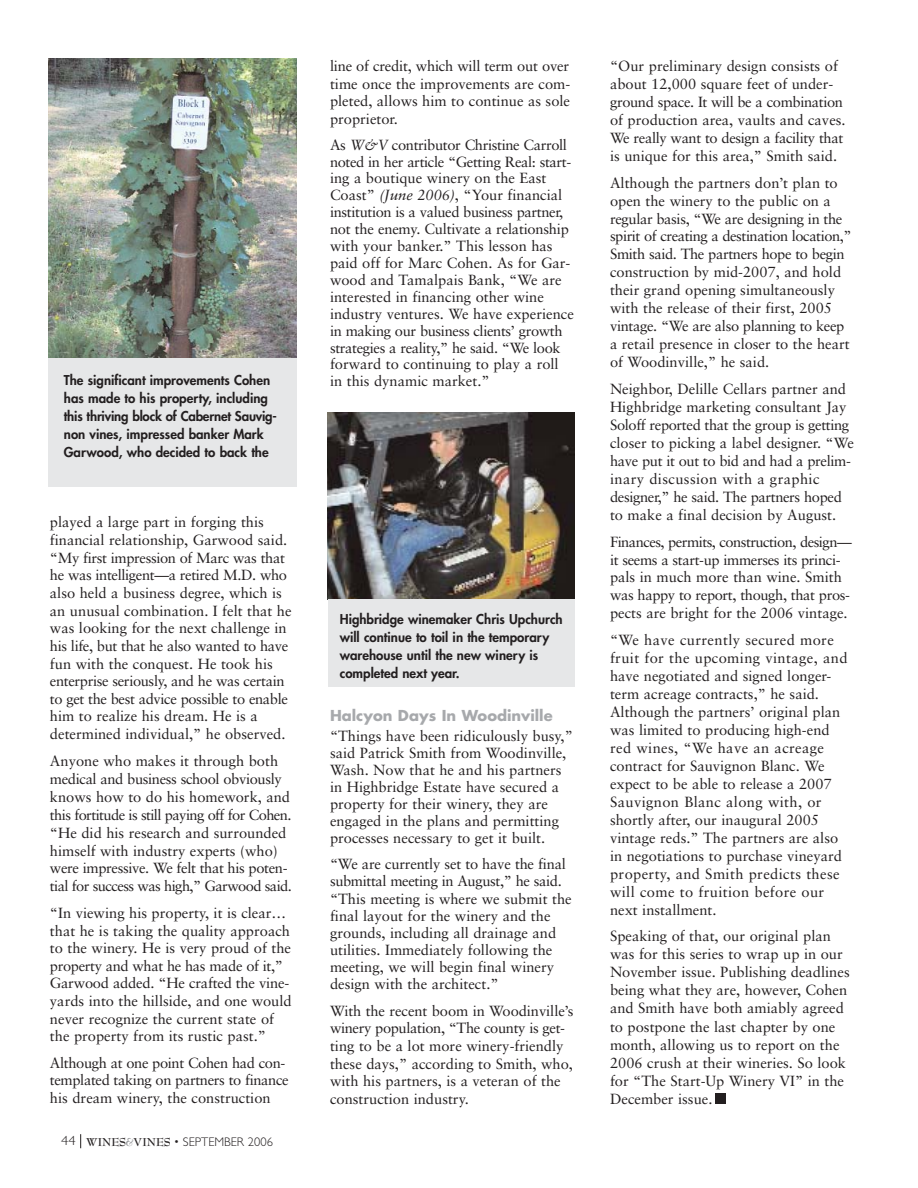
<style>
.page{position:relative;width:918px;height:1188px;background:#fff}
.page>*{position:absolute;margin:0;border:0;box-sizing:border-box;transform-origin:0 0}
.t1{font:14.7px/18px "Sabon";color:#231f20}
.t2{font:14.7px/18px "Sabon";letter-spacing:-.025em;color:#231f20}
.t3{font:700 14.7px "Futura";color:#a7a9ac}
.t4{font:800 13.2px/18px "Futura";color:#231f20}
.t5{font:300 13.2px "Gill Sans";color:#231f20;scale:1.1 1}
.t6{font:300 12.45px "Gill Sans";color:#231f20}
.s1{font-family:"Bernhard Modern";font-weight:700}
.s2{font-family:"Bernhard Modern";font-weight:700;color:#939598}
.s3{font-family:"Helvetica";font-weight:400}
.s4{font-style:italic}
</style>
<div class="page">
<svg style="left:80px;top:1134px;width:1px;height:14px"></svg>
<img style="left:49px;top:58px;width:248px;height:300px">
<img style="left:328px;top:413px;width:247px;height:187px">
<div style="left:49px;top:358px;width:248px;height:128px;background:#e6e7e8"></div>
<div style="left:328px;top:600px;width:247px;height:87px;background:#e6e7e8"></div>
<div style="left:715px;top:1093px;width:10px;height:10px;background:#231f20"></div>
<p class="t4" style="left:64px;top:372px;width:215px">The significant improvements Cohen has made to his property, including this thriving block of Cabernet Sauvig&shy;non vines, impressed banker Mark Garwood, who decided to back the</p>
<p class="t1" style="left:50px;top:515px;width:243px">played a large part in forging this financial relationship, Garwood said. “My first impression of Marc was that he was intelligent—a retired M.D. who also held a business degree, which is an unusual combination. I felt that he was looking for the next challenge in his life, but that he also wanted to have fun with the conquest. He took his enterprise seriously, and he was certain to get the best advice possible to enable him to realize his dream. He is a determined individual,” he observed.</p>
<p class="t2" style="left:50px;top:753px;width:243px">Anyone who makes it through both medical and business school obviously knows how to do his homework, and this fortitude is still paying off for Cohen. “He did his research and surrounded himself with industry experts (who) were impressive. We felt that his poten&shy;tial for success was high,” Garwood said.</p>
<p class="t1" style="left:50px;top:905px;width:243px">“In viewing his property, it is clear… that he is taking the quality approach to the winery. He is very proud of the property and what he has made of it,” Garwood added. “He crafted the vine&shy;yards into the hillside, and one would never recognize the current state of the property from its rustic past.”</p>
<p class="t2" style="left:50px;top:1055px;width:240px">Although at one point Cohen had con&shy;templated taking on partners to finance his dream winery, the construction</p>
<p class="t5" style="left:61px;top:1136px;width:15px">44</p>
<p class="t6" style="left:86px;top:1137px;width:189px"><span class="s1">WINES</span><span class="s2">&amp;</span><span class="s1">VINES</span> <span class="s3">•</span> SEPTEMBER 2006</p>
<p class="t1" style="left:330px;top:58px;width:242px;text-align:justify">line of credit, which will term out over time once the improvements are com&shy;pleted, allows him to continue as sole proprietor.</p>
<p class="t1" style="left:330px;top:137px;width:245px;line-height:17px">As <span class="s4">W&amp;V</span> contributor Christine Carroll noted in her article “Getting Real: start&shy;ing a boutique winery on the East Coast” <span class="s4">(June 2006)</span>, “Your financial institution is a valued business partner, not the enemy. Cultivate a relationship with your banker.” This lesson has paid off for Marc Cohen. As for Gar&shy;wood and Tamalpais Bank, “We are interested in financing other wine industry ventures. We have experience in making our business clients’ growth strategies a reality,” he said. “We look forward to continuing to play a roll in this dynamic market.”</p>
<p class="t4" style="left:340px;top:611px;width:224px">Highbridge winemaker Chris Upchurch will continue to toil in the temporary warehouse until the new winery is completed next year.</p>
<p class="t3" style="left:330px;top:708px;width:224px">Halcyon Days In Woodinville</p>
<p class="t1" style="left:330px;top:728px;width:244px;line-height:17.1px">“Things have been ridiculously busy,” said Patrick Smith from Woodinville, Wash. Now that he and his partners in Highbridge Estate have secured a property for their winery, they are engaged in the plans and permitting processes necessary to get it built.</p>
<p class="t1" style="left:330px;top:857px;width:243px;line-height:17.1px">“We are currently set to have the final submittal meeting in August,” he said. “This meeting is where we submit the final layout for the winery and the grounds, including all drainage and utilities. Immediately following the meeting, we will begin final winery design with the architect.”</p>
<p class="t1" style="left:330px;top:1003px;width:245px">With the recent boom in Woodinville’s winery population, “The county is get&shy;ting to be a lot more winery-friendly these days,” according to Smith, who, with his partners, is a veteran of the construction industry.</p>
<p class="t1" style="left:610px;top:58px;width:237px">“Our preliminary design consists of about 12,000 square feet of under&shy;ground space. It will be a combination of production area, vaults and caves.<br>We really want to design a facility that is unique for this area,” Smith said.</p>
<p class="t1" style="left:610px;top:175px;width:243px">Although the partners don’t plan to open the winery to the public on a regular basis, “We are designing in the spirit of creating a destination location,” Smith said. The partners hope to begin construction by mid-2007, and hold their grand opening simultaneously with the release of their first, 2005 vintage. “We are also planning to keep a retail presence in closer to the heart of Woodinville,” he said.</p>
<p class="t1" style="left:610px;top:381px;width:245px">Neighbor, Delille Cellars partner and Highbridge marketing consultant Jay Soloff reported that the group is getting closer to picking a label designer. “We have put it out to bid and had a prelim&shy;inary discussion with a graphic designer,” he said. The partners hoped to make a final decision by August.</p>
<p class="t2" style="left:610px;top:534px;width:243px">Finances, permits, construction, design— it seems a start-up immerses its princi&shy;pals in much more than wine. Smith was happy to report, though, that pros&shy;pects are bright for the 2006 vintage.</p>
<p class="t1" style="left:610px;top:632px;width:239px">“We have currently secured more fruit for the upcoming vintage, and have negotiated and signed longer&shy;term acreage contracts,” he said.<br>Although the partners’ original plan was limited to producing high-end red wines, “We have an acreage contract for Sauvignon Blanc. We expect to be able to release a 2007<br>Sauvignon Blanc along with, or shortly after, our inaugural 2005 vintage reds.” The partners are also in negotiations to purchase vineyard property, and Smith predicts these will come to fruition before our next installment.</p>
<p class="t1" style="left:610px;top:929px;width:241px">Speaking of that, our original plan was for this series to wrap up in our November issue. Publishing deadlines being what they are, however, Cohen and Smith have both amiably agreed to postpone the last chapter by one month, allowing us to report on the 2006 crush at their wineries. So look for “The Start-Up Winery VI” in the December issue.</p>
</div>
